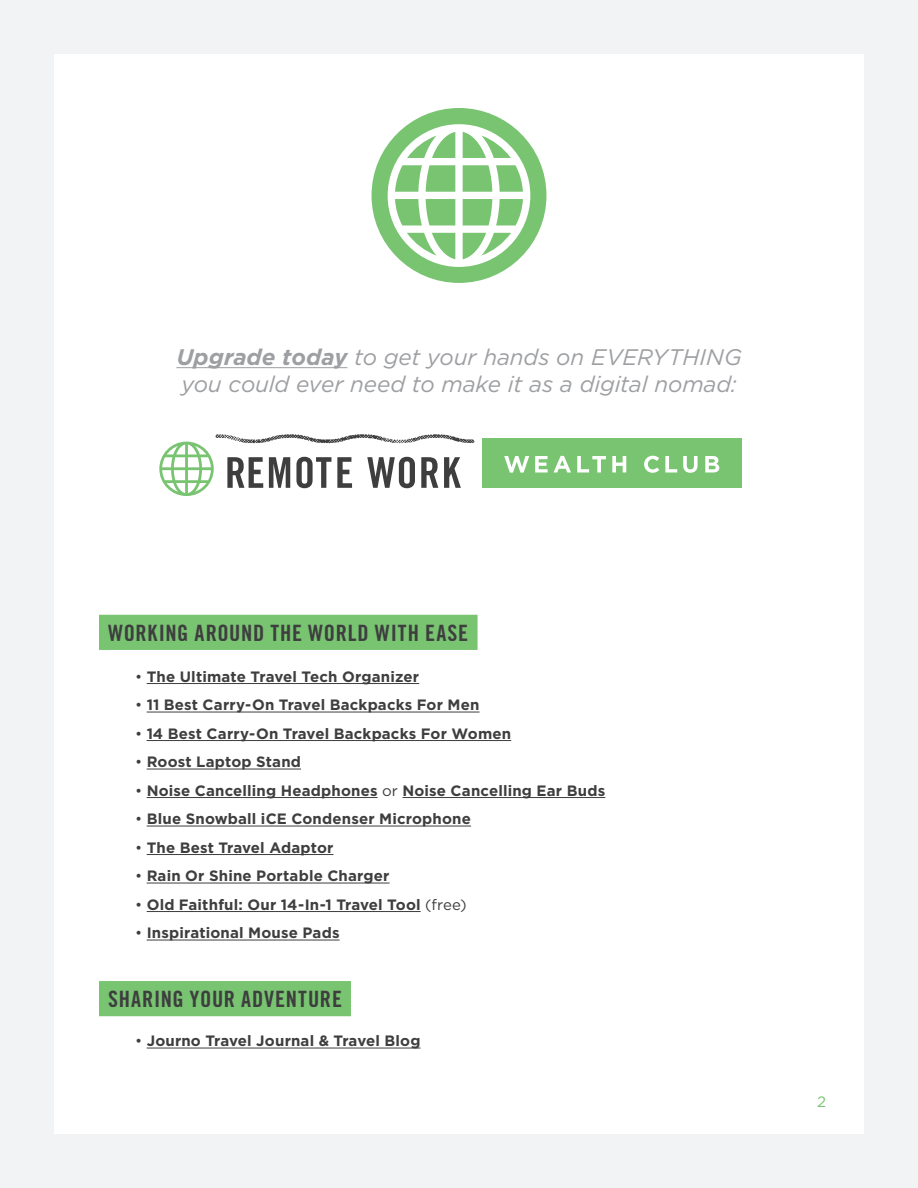
<style>
.page{position:relative;width:918px;height:1188px;background:#f2f3f4}
.page>*{position:absolute;margin:0;border:0;box-sizing:border-box;transform-origin:0 0}
.t1{font:italic 22.5px/27px "Gotham";letter-spacing:-.005em;color:#9d9fa2}
.t2{font:22.5px "Trade Gothic Bold Cond Twenty";letter-spacing:.035em;color:#3e3e3f}
.t3{font:700 15px "Gotham";letter-spacing:.01em;color:#3e3e3f}
.t4{font:15px "Gotham";color:#78c471}
.s1{font-weight:700}
.s2{font-weight:400}
</style>
<div class="page">
<div style="left:54px;top:54px;width:810px;height:1080px;background:#fff"></div>
<div style="left:372px;top:108px;width:174px;height:175px;background:#78c471;border-radius:50%"></div>
<svg style="left:388px;top:124px;width:142px;height:143px"></svg>
<div style="left:482px;top:439px;width:259px;height:49px;background:#78c471"></div>
<svg style="left:504px;top:456px;width:215px;height:17px"></svg>
<svg style="left:159px;top:434px;width:316px;height:62px"></svg>
<hr style="left:176px;top:367px;width:171px;height:1px;background:#9d9fa2">
<div style="left:99px;top:981px;width:252px;height:36px;background:#78c471"></div>
<div style="left:99px;top:614px;width:379px;height:36px;background:#78c471"></div>
<hr style="left:147px;top:683px;width:272px;height:1px;background:#3e3e3f">
<hr style="left:147px;top:712px;width:333px;height:1px;background:#3e3e3f">
<hr style="left:147px;top:740px;width:364px;height:1px;background:#3e3e3f">
<hr style="left:147px;top:769px;width:154px;height:1px;background:#3e3e3f">
<hr style="left:147px;top:797px;width:231px;height:1px;background:#3e3e3f">
<hr style="left:402px;top:797px;width:203px;height:1px;background:#3e3e3f">
<hr style="left:147px;top:826px;width:324px;height:1px;background:#3e3e3f">
<hr style="left:147px;top:854px;width:187px;height:1px;background:#3e3e3f">
<hr style="left:147px;top:883px;width:243px;height:1px;background:#3e3e3f">
<hr style="left:147px;top:911px;width:274px;height:1px;background:#3e3e3f">
<hr style="left:147px;top:940px;width:193px;height:1px;background:#3e3e3f">
<hr style="left:147px;top:1048px;width:274px;height:1px;background:#3e3e3f">
<p class="t1" style="left:176px;top:343px;width:567px"><span class="s1">Upgrade today</span> to get your hands on EVERYTHING you could ever need to make it as a digital nomad:</p>
<p class="t2" style="left:108px;top:619px;width:362px">WORKING AROUND THE WORLD WITH EASE</p>
<p class="t3" style="left:135px;top:668px;width:286px"><span class="s2">•</span> The Ultimate Travel Tech Organizer</p>
<p class="t3" style="left:135px;top:696px;width:346px"><span class="s2">•</span> 11 Best Carry-On Travel Backpacks For Men</p>
<p class="t3" style="left:135px;top:725px;width:378px"><span class="s2">•</span> 14 Best Carry-On Travel Backpacks For Women</p>
<p class="t3" style="left:135px;top:753px;width:168px"><span class="s2">•</span> Roost Laptop Stand</p>
<p class="t3" style="left:135px;top:782px;width:472px"><span class="s2">•</span> Noise Cancelling Headphones <span class="s2">or</span> Noise Cancelling Ear Buds</p>
<p class="t3" style="left:135px;top:810px;width:338px"><span class="s2">•</span> Blue Snowball iCE Condenser Microphone</p>
<p class="t3" style="left:135px;top:839px;width:200px"><span class="s2">•</span> The Best Travel Adaptor</p>
<p class="t3" style="left:135px;top:867px;width:256px"><span class="s2">•</span> Rain Or Shine Portable Charger</p>
<p class="t3" style="left:135px;top:896px;width:333px"><span class="s2">•</span> Old Faithful: Our 14-In-1 Travel Tool <span class="s2">(free)</span></p>
<p class="t3" style="left:135px;top:924px;width:206px"><span class="s2">•</span> Inspirational Mouse Pads</p>
<p class="t2" style="left:108px;top:986px;width:235px">SHARING YOUR ADVENTURE</p>
<p class="t3" style="left:135px;top:1032px;width:287px"><span class="s2">•</span> Journo Travel Journal &amp; Travel Blog</p>
<p class="t4" style="left:817px;top:1093px;width:10px">2</p>
</div>
